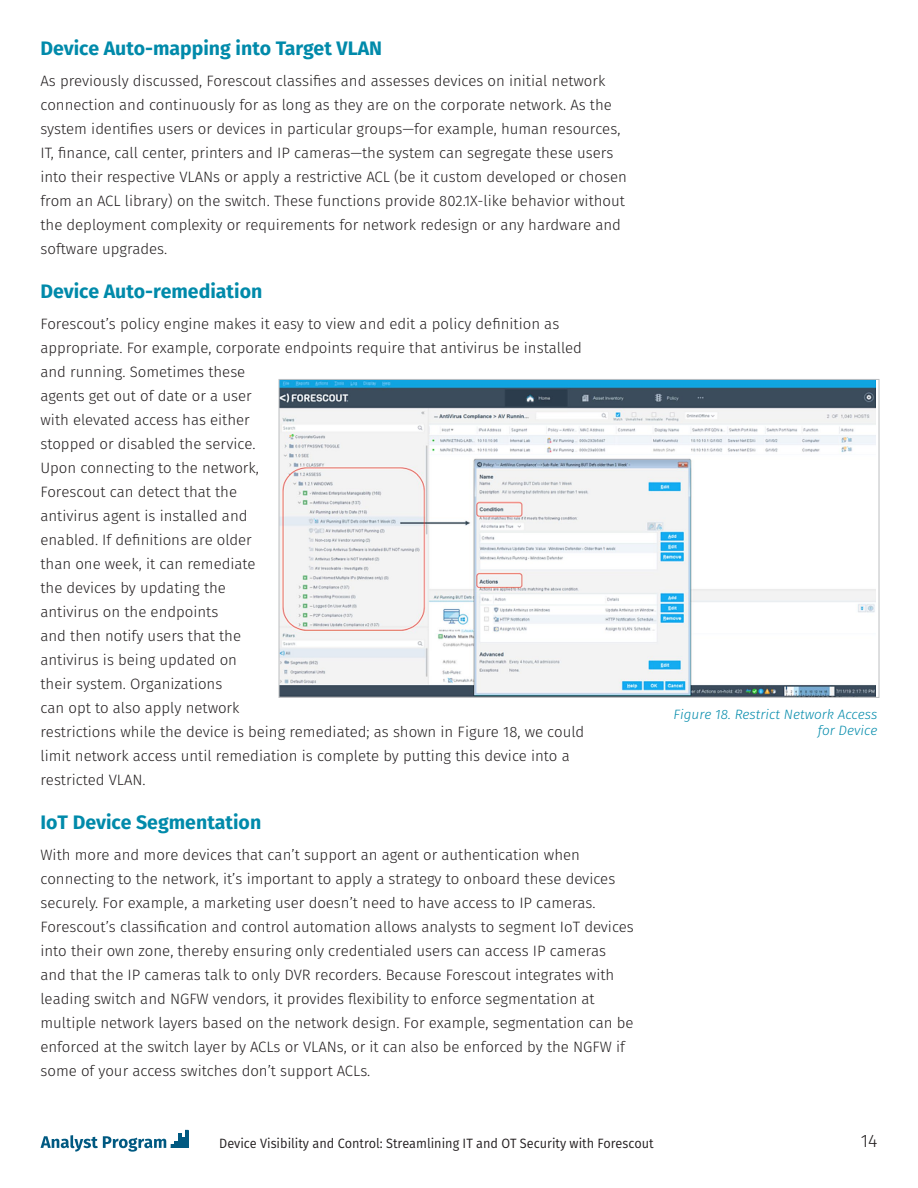
<style>
.page{position:relative;width:918px;height:1188px;background:#fff}
.page>*{position:absolute;margin:0;border:0;box-sizing:border-box;transform-origin:0 0}
.t1{font:700 19.5px "Fira Sans";color:#008aaa}
.t2{font:300 18px "Fira Sans";color:#231f20}
.t3{font:300 15px/24px "Fira Sans";color:#231f20}
.t4{font:13.5px "Fira Sans";color:#231f20;scale:.94 1}
.t5{font:italic 300 13.5px/16.5px "Fira Sans";color:#008aaa;text-align:right}
</style>
<div class="page">
<hr style="left:178px;top:1133px;width:3px;height:15px;background:#005981">
<hr style="left:186px;top:1130px;width:3px;height:18px;background:#005981">
<svg style="left:41px;top:1135px;width:145px;height:17px"></svg>
<img style="left:281px;top:381px;width:594px;height:315px">
<h1 class="t1" style="left:40px;top:35px;width:343px">Device Auto-mapping into Target VLAN</h1>
<p class="t3" style="left:40px;top:69px;width:588px">As previously discussed, Forescout classifies and assesses devices on initial network connection and continuously for as long as they are on the corporate network. As the system identifies users or devices in particular groups—for example, human resources, IT, finance, call center, printers and IP cameras—the system can segregate these users into their respective VLANs or apply a restrictive ACL (be it custom developed or chosen from an ACL library) on the switch. These functions provide 802.1X-like behavior without the deployment complexity or requirements for network redesign or any hardware and software upgrades.</p>
<h1 class="t1" style="left:40px;top:278px;width:223px">Device Auto-remediation</h1>
<p class="t3" style="left:40px;top:312px;width:545px">Forescout’s policy engine makes it easy to view and edit a policy definition as appropriate. For example, corporate endpoints require that antivirus be installed and running. Sometimes these<br>agents get out of date or a user<br>with elevated access has either<br>stopped or disabled the service.<br>Upon connecting to the network,<br>Forescout can detect that the<br>antivirus agent is installed and<br>enabled. If definitions are older<br>than one week, it can remediate<br>the devices by updating the<br>antivirus on the endpoints<br>and then notify users that the<br>antivirus is being updated on<br>their system. Organizations<br>can opt to also apply network<br>restrictions while the device is being remediated; as shown in Figure 18, we could limit network access until remediation is complete by putting this device into a restricted VLAN.</p>
<h1 class="t1" style="left:40px;top:809px;width:222px">IoT Device Segmentation</h1>
<p class="t3" style="left:40px;top:843px;width:595px">With more and more devices that can’t support an agent or authentication when connecting to the network, it’s important to apply a strategy to onboard these devices securely. For example, a marketing user doesn’t need to have access to IP cameras.<br>Forescout’s classification and control automation allows analysts to segment IoT devices into their own zone, thereby ensuring only credentialed users can access IP cameras and that the IP cameras talk to only DVR recorders. Because Forescout integrates with leading switch and NGFW vendors, it provides flexibility to enforce segmentation at multiple network layers based on the network design. For example, segmentation can be enforced at the switch layer by ACLs or VLANs, or it can also be enforced by the NGFW if some of your access switches don’t support ACLs.</p>
<p class="t5" style="left:673px;top:706px;width:206px">Figure 18. Restrict Network Access for Device</p>
<p class="t4" style="left:219px;top:1133px;width:464px">Device Visibility and Control: Streamlining IT and OT Security with Forescout</p>
<p class="t2" style="left:861px;top:1128px;width:18px">14</p>
</div>
